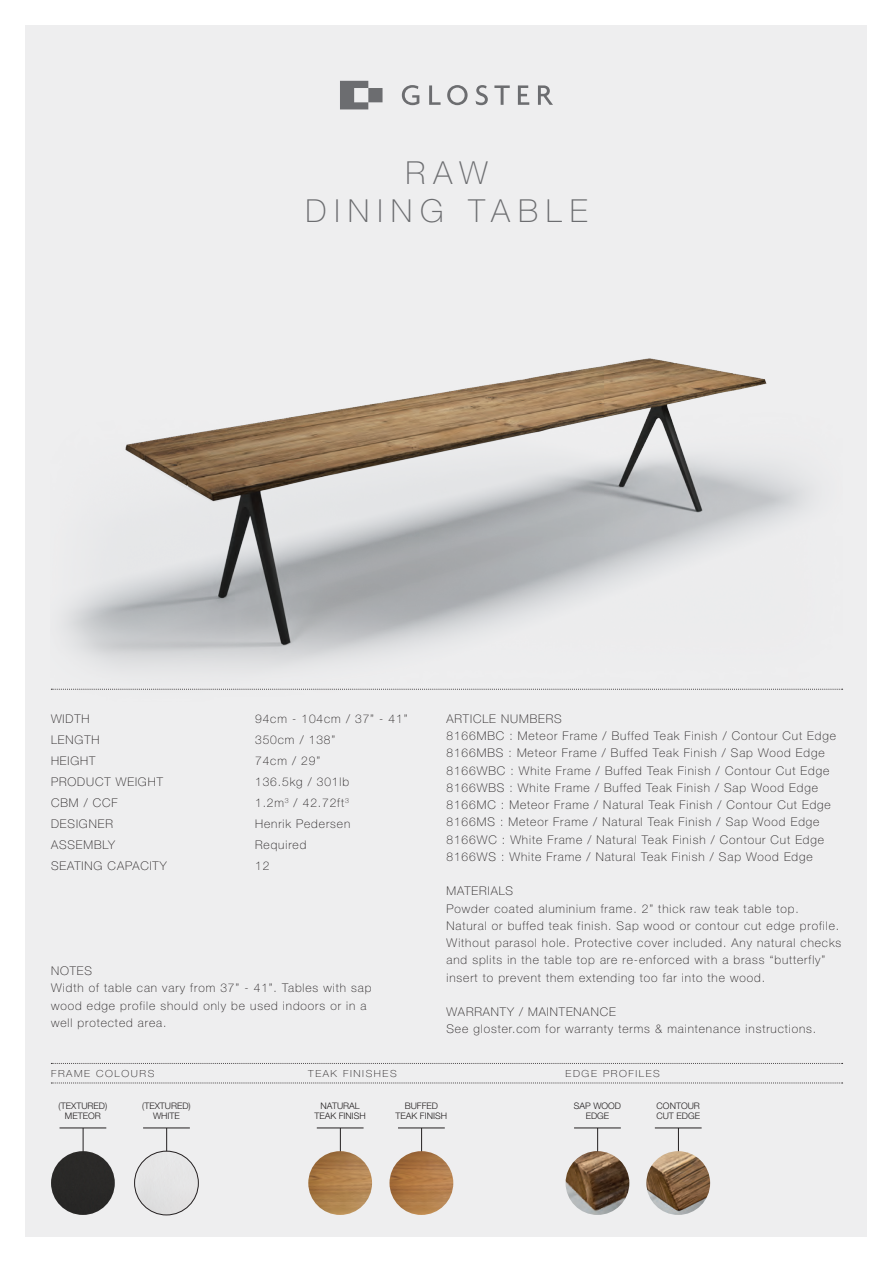
<style>
.page{position:relative;width:893px;height:1263px;background:#fff}
.page>*{position:absolute;margin:0;border:0;box-sizing:border-box;transform-origin:0 0}
.t1{font:100 31.8px "Helvetica Neue LT Pro";letter-spacing:.25em;color:#6c6d70}
.t2{font:100 12px/17.2px "Helvetica Neue LT Pro";letter-spacing:.075em;color:#231f20}
.t3{font:100 9.75px "Helvetica Neue LT Pro";letter-spacing:.15em;color:#231f20;scale:1.08 1}
.t4{font:300 9px/10.8px "Helvetica Neue LT Pro";color:#231f20;text-align:center}
</style>
<div class="page">
<div style="left:26px;top:26px;width:841px;height:1211px;background:#eeeeef"></div>
<hr style="left:574px;top:1128px;width:47px;height:1px;background:#231f20">
<svg style="left:597px;top:1128px;width:1px;height:23px"></svg>
<img style="left:566px;top:1151px;width:63px;height:64px;border-radius:32px">
<hr style="left:655px;top:1128px;width:47px;height:1px;background:#231f20">
<svg style="left:678px;top:1129px;width:1px;height:22px"></svg>
<img style="left:646px;top:1151px;width:64px;height:64px;border-radius:32px">
<svg style="left:340px;top:81px;width:213px;height:28px"></svg>
<svg style="left:51px;top:1083px;width:792px;height:1px"></svg>
<svg style="left:51px;top:1063px;width:792px;height:1px"></svg>
<hr style="left:317px;top:1128px;width:47px;height:1px;background:#231f20">
<svg style="left:340px;top:1128px;width:1px;height:23px"></svg>
<img style="left:308px;top:1151px;width:64px;height:64px;border-radius:32px">
<hr style="left:398px;top:1128px;width:47px;height:1px;background:#231f20">
<svg style="left:421px;top:1129px;width:1px;height:22px"></svg>
<img style="left:389px;top:1151px;width:64px;height:64px;border-radius:32px">
<hr style="left:60px;top:1128px;width:46px;height:1px;background:#231f20">
<svg style="left:83px;top:1128px;width:1px;height:23px"></svg>
<div style="left:51px;top:1151px;width:64px;height:64px;background:#2a2927;border-radius:32px"></div>
<hr style="left:143px;top:1128px;width:47px;height:1px;background:#231f20">
<svg style="left:166px;top:1128px;width:1px;height:23px"></svg>
<div style="left:135px;top:1151px;width:63px;height:64px;background:#e4e4e4;border-radius:32px"></div>
<div style="left:134px;top:1151px;width:65px;height:64px;border:1px solid #231f20;border-radius:50%"></div>
<img style="left:51px;top:358px;width:791px;height:332px">
<p class="t1" style="left:405px;top:154px;width:84px">RAW</p>
<p class="t1" style="left:305px;top:192px;width:284px">DINING TABLE</p>
<p class="t2" style="left:51px;top:710px;width:40px">WIDTH</p>
<p class="t2" style="left:51px;top:731px;width:50px">LENGTH</p>
<p class="t2" style="left:51px;top:752px;width:46px">HEIGHT</p>
<p class="t2" style="left:51px;top:773px;width:113px">PRODUCT WEIGHT</p>
<p class="t2" style="left:51px;top:794px;width:68px">CBM / CCF</p>
<p class="t2" style="left:51px;top:815px;width:63px">DESIGNER</p>
<p class="t2" style="left:51px;top:836px;width:66px">ASSEMBLY</p>
<p class="t2" style="left:51px;top:857px;width:117px">SEATING CAPACITY</p>
<p class="t2" style="left:255px;top:710px;width:154px">94cm - 104cm / 37” - 41”</p>
<p class="t2" style="left:255px;top:731px;width:82px">350cm / 138”</p>
<p class="t2" style="left:255px;top:752px;width:67px">74cm / 29”</p>
<p class="t2" style="left:255px;top:773px;width:95px">136.5kg / 301lb</p>
<p class="t2" style="left:255px;top:794px;width:95px">1.2m<sup>3</sup> / 42.72ft<sup>3</sup></p>
<p class="t2" style="left:255px;top:815px;width:97px">Henrik Pedersen</p>
<p class="t2" style="left:255px;top:836px;width:53px">Required</p>
<p class="t2" style="left:255px;top:857px;width:16px">12</p>
<p class="t2" style="left:51px;top:962px;width:43px">NOTES</p>
<p class="t2" style="left:51px;top:979px;width:322px">Width of table can vary from 37” - 41”. Tables with sap wood edge profile should only be used indoors or in a well protected area.</p>
<p class="t2" style="left:446px;top:710px;width:117px">ARTICLE NUMBERS</p>
<p class="t2" style="left:446px;top:727px;width:391px">8166MBC : Meteor Frame / Buffed Teak Finish / Contour Cut Edge 8166MBS : Meteor Frame / Buffed Teak Finish / Sap Wood Edge 8166WBC : White Frame / Buffed Teak Finish / Contour Cut Edge 8166WBS : White Frame / Buffed Teak Finish / Sap Wood Edge 8166MC : Meteor Frame / Natural Teak Finish / Contour Cut Edge 8166MS : Meteor Frame / Natural Teak Finish / Sap Wood Edge 8166WC : White Frame / Natural Teak Finish / Contour Cut Edge 8166WS : White Frame / Natural Teak Finish / Sap Wood Edge</p>
<p class="t2" style="left:446px;top:882px;width:68px">MATERIALS</p>
<p class="t2" style="left:446px;top:900px;width:354px">Powder coated aluminium frame. 2” thick raw teak table top.</p>
<p class="t2" style="left:446px;top:917px;width:396px">Natural or buffed teak finish. Sap wood or contour cut edge profile.<br>Without parasol hole. Protective cover included. Any natural checks and splits in the table top are re-enforced with a brass “butterfly” insert to prevent them extending too far into the wood.</p>
<p class="t2" style="left:446px;top:1003px;width:171px">WARRANTY / MAINTENANCE</p>
<p class="t2" style="left:446px;top:1020px;width:371px">See gloster.com for warranty terms &amp; maintenance instructions.</p>
<p class="t3" style="left:51px;top:1067px;width:97px">FRAME COLOURS</p>
<p class="t4" style="left:59px;top:1100px;width:50px">(TEXTURED)<br>METEOR</p>
<p class="t4" style="left:142px;top:1100px;width:50px">(TEXTURED)</p>
<p class="t4" style="left:153px;top:1111px;width:28px">WHITE</p>
<p class="t3" style="left:308px;top:1067px;width:83px">TEAK FINISHES</p>
<p class="t4" style="left:321px;top:1100px;width:41px">NATURAL</p>
<p class="t4" style="left:314px;top:1111px;width:53px">TEAK FINISH</p>
<p class="t4" style="left:396px;top:1100px;width:53px">BUFFED<br>TEAK FINISH</p>
<p class="t3" style="left:566px;top:1067px;width:89px">EDGE PROFILES</p>
<p class="t4" style="left:656px;top:1100px;width:45px;text-align:left">CONTOUR<br>CUT EDGE</p>
<p class="t4" style="left:574px;top:1100px;width:49px">SAP WOOD<br>EDGE</p>
</div>
